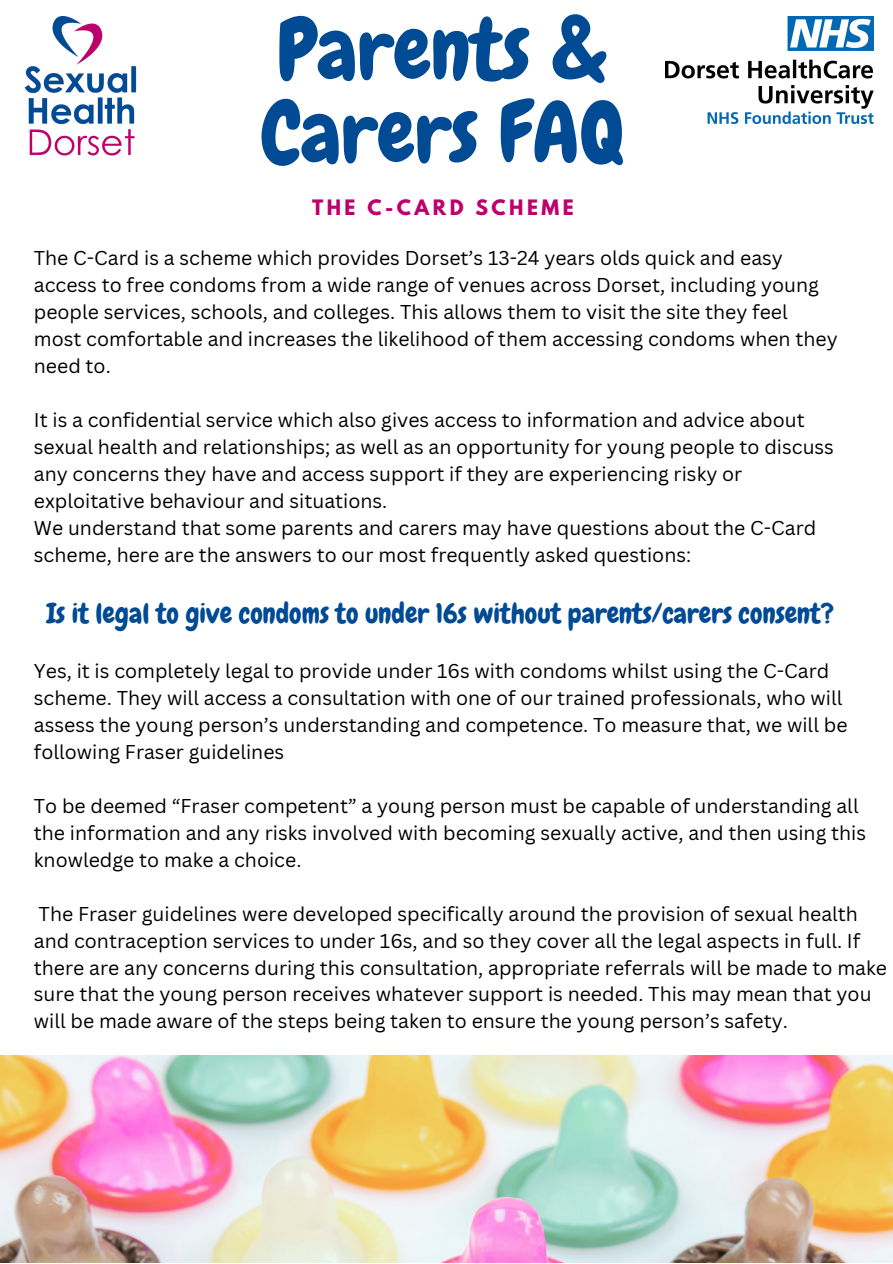
<style>
.page{position:relative;width:893px;height:1264px;background:#fff}
.page>*{position:absolute;margin:0;border:0;box-sizing:border-box;transform-origin:0 0}
.t1{font:84.75px/83.2px "Chewy";color:#014a94}
.t2{font:27.75px "Chewy";color:#014a94}
.t3{font:19.5px/27px "Canva Sans";color:#000}
.t4{font:700 18.9px "League Spartan";letter-spacing:.18em;color:#bd006b}
</style>
<div class="page">
<img style="left:25px;top:17px;width:112px;height:139px">
<img style="left:665px;top:17px;width:208px;height:107px">
<img style="left:0;top:1055px;width:892px;height:207px">
<h1 class="t1" style="left:261px;top:8px;width:365px">Parents &amp;<br>Carers FAQ</h1>
<p class="t4" style="left:312px;top:198px;width:263px">THE C-CARD SCHEME</p>
<p class="t3" style="left:34px;top:244px;width:805px">The C-Card is a scheme which provides Dorset’s 13-24 years olds quick and easy access to free condoms from a wide range of venues across Dorset, including young people services, schools, and colleges. This allows them to visit the site they feel most comfortable and increases the likelihood of them accessing condoms when they need to.</p>
<p class="t3" style="left:34px;top:406px;width:801px">It is a confidential service which also gives access to information and advice about sexual health and relationships; as well as an opportunity for young people to discuss any concerns they have and access support if they are experiencing risky or exploitative behaviour and situations.<br>We understand that some parents and carers may have questions about the C-Card scheme, here are the answers to our most frequently asked questions:</p>
<h2 class="t2" style="left:46px;top:596px;width:789px">Is it legal to give condoms to under 16s without parents/carers consent?</h2>
<p class="t3" style="left:34px;top:656px;width:815px">Yes, it is completely legal to provide under 16s with condoms whilst using the C-Card scheme. They will access a consultation with one of our trained professionals, who will assess the young person’s understanding and competence. To measure that, we will be following Fraser guidelines</p>
<p class="t3" style="left:34px;top:791px;width:833px">To be deemed “Fraser competent” a young person must be capable of understanding all the information and any risks involved with becoming sexually active, and then using this knowledge to make a choice.</p>
<p class="t3" style="left:34px;top:899px;width:854px">The Fraser guidelines were developed specifically around the provision of sexual health and contraception services to under 16s, and so they cover all the legal aspects in full. If there are any concerns during this consultation, appropriate referrals will be made to make sure that the young person receives whatever support is needed. This may mean that you will be made aware of the steps being taken to ensure the young person’s safety.</p>
</div>
